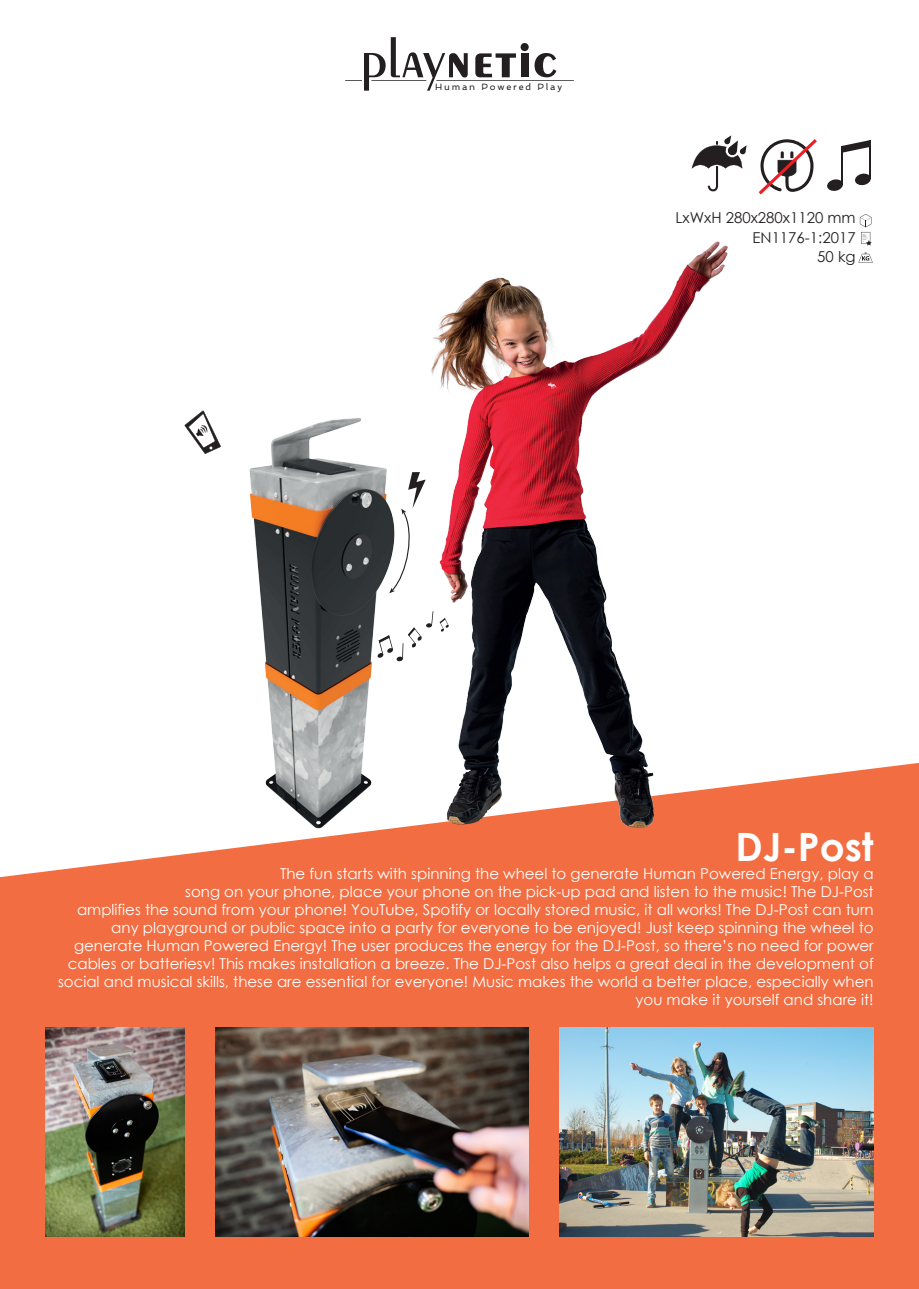
<style>
.page{position:relative;width:919px;height:1289px;background:#fff}
.page>*{position:absolute;margin:0;border:0;box-sizing:border-box;transform-origin:0 0}
.t1{font:700 39px "Century Gothic";color:#fff}
.t2{font:15px/18px "Century Gothic";color:#fff;text-align:right}
.t3{font:15px/19.5px "Century Gothic";color:#231f20;text-align:right}
.t4{font:9.15px "Spinnaker";letter-spacing:.2em;color:#231f20}
</style>
<div class="page">
<svg style="left:345px;top:37px;width:229px;height:54px"></svg>
<svg style="left:0;top:763px;width:918px;height:525px;background:#f17a52"></svg>
<svg style="left:858px;top:252px;width:14px;height:11px"></svg>
<svg style="left:859px;top:214px;width:12px;height:31px"></svg>
<svg style="left:827px;top:179px;width:16px;height:12px"></svg>
<hr style="left:840px;top:146px;width:2px;height:38px;background:#231f20">
<svg style="left:855px;top:173px;width:16px;height:13px"></svg>
<hr style="left:868px;top:140px;width:2px;height:39px;background:#231f20">
<svg style="left:840px;top:140px;width:29px;height:13px"></svg>
<svg style="left:758px;top:139px;width:58px;height:55px"></svg>
<svg style="left:691px;top:135px;width:55px;height:34px"></svg>
<img style="left:174px;top:169px;width:571px;height:760px">
<img style="left:216px;top:1027px;width:312px;height:208px">
<img style="left:45px;top:1027px;width:139px;height:209px">
<svg style="left:184px;top:410px;width:37px;height:44px"></svg>
<img style="left:559px;top:1027px;width:314px;height:208px">
<p class="t4" style="left:435px;top:81px;width:128px">Human Powered Play</p>
<p class="t3" style="left:675px;top:208px;width:181px">LxWxH 280x280x1120 mm<br>EN1176-1:2017<br>50 kg</p>
<h1 class="t1" style="left:735px;top:817px;width:140px">DJ-Post</h1>
<p class="t2" style="left:58px;top:864px;width:817px">The fun starts with spinning the wheel to generate Human Powered Energy, play a<br>song on your phone, place your phone on the pick-up pad and listen to the music! The DJ-Post<br>amplifies the sound from your phone! YouTube, Spotify or locally stored music, it all works! The DJ-Post can turn any playground or public space into a party for everyone to be enjoyed! Just keep spinning the wheel to generate Human Powered Energy! The user produces the energy for the DJ-Post, so there’s no need for power cables or batteriesv! This makes installation a breeze. The DJ-Post also helps a great deal in the development of social and musical skills, these are essential for everyone! Music makes the world a better place, especially when you make it yourself and share it!</p>
</div>
